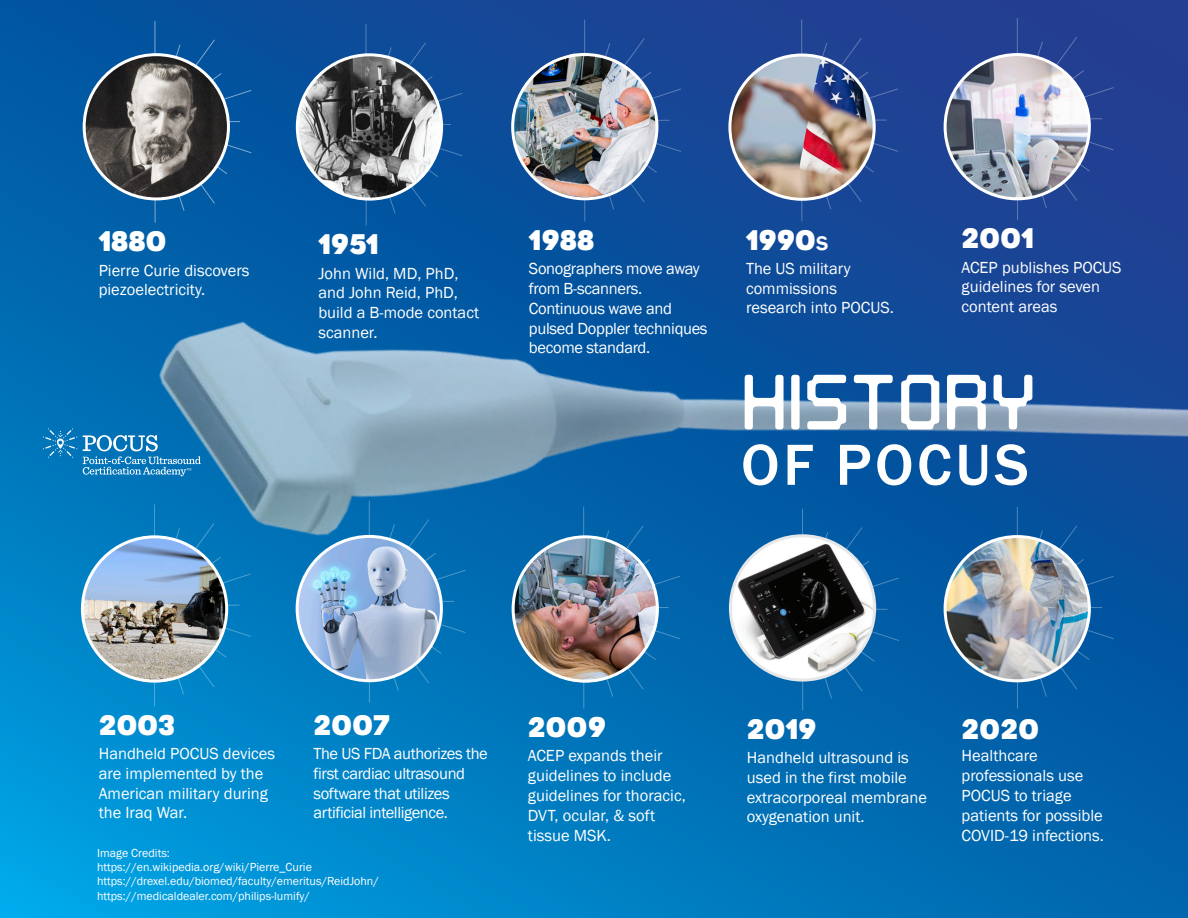
<style>
.page{position:relative;width:1188px;height:918px;background:#fff}
.page>*{position:absolute;margin:0;border:0;box-sizing:border-box;transform-origin:0 0}
.t1{font:78px "Digitaltech";letter-spacing:.05em;color:#fff}
.t2{font:500 60px "Franklin Gothic";letter-spacing:.06em;color:#fff}
.t3{font:27px "Gretaros";color:#fff}
.t4{font:16.5px/19.8px "Franklin Gothic";color:#fff}
.t5{font:16.5px/19.8px "Franklin Gothic";letter-spacing:-.02em;color:#fff}
.t6{font:16.5px/19.8px "Franklin Gothic";letter-spacing:-.025em;color:#fff}
.t7{font:12px/14.4px "Franklin Gothic";color:#fff}
.s1{font-family:"Franklin Gothic";font-weight:500}
</style>
<div class="page">
<div style="left:0;top:0;width:1188px;height:918px;background:linear-gradient(to bottom,#014f99,#00a5e5)"></div>
<img style="left:65px;top:0;width:1123px;height:918px">
<svg style="left:43px;top:428px;width:34px;height:30px"></svg>
<svg style="left:83px;top:435px;width:118px;height:41px"></svg>
<img style="left:513px;top:53px;width:144px;height:144px;border-radius:72px">
<img style="left:730px;top:55px;width:144px;height:144px;border-radius:72px">
<div style="left:511px;top:53px;width:147px;height:147px;border:3px solid #fff;border-radius:50%"></div>
<div style="left:728px;top:54px;width:148px;height:147px;border:3px solid #fff;border-radius:50%"></div>
<img style="left:82px;top:537px;width:145px;height:144px;border-radius:72px">
<img style="left:945px;top:55px;width:145px;height:144px;border-radius:72px">
<div style="left:944px;top:53px;width:147px;height:147px;border:3px solid #fff;border-radius:50%"></div>
<img style="left:297px;top:537px;width:144px;height:144px;border-radius:72px">
<div style="left:81px;top:535px;width:147px;height:148px;border:3px solid #fff;border-radius:50%"></div>
<div style="left:296px;top:535px;width:147px;height:147px;border:3px solid #fff;border-radius:50%"></div>
<img style="left:513px;top:538px;width:144px;height:144px;border-radius:72px">
<img style="left:945px;top:537px;width:145px;height:144px;border-radius:72px">
<div style="left:512px;top:535px;width:147px;height:148px;border:3px solid #fff;border-radius:50%"></div>
<div style="left:944px;top:535px;width:147px;height:147px;border:3px solid #fff;border-radius:50%"></div>
<h3 class="t3" style="left:99px;top:224px;width:69px">1880</h3>
<p class="t4" style="left:99px;top:261px;width:152px">Pierre Curie discovers piezoelectricity.</p>
<h3 class="t3" style="left:318px;top:227px;width:62px">1951</h3>
<p class="t4" style="left:318px;top:264px;width:162px">John Wild, MD, PhD, and John Reid, PhD, build a B-mode contact scanner.</p>
<h3 class="t3" style="left:529px;top:222px;width:67px">1988</h3>
<p class="t5" style="left:529px;top:259px;width:180px">Sonographers move away from B-scanners.<br>Continuous wave and pulsed Doppler techniques become standard.</p>
<h3 class="t3" style="left:746px;top:222px;width:84px">1990<span class="s1">s</span></h3>
<p class="t4" style="left:746px;top:259px;width:149px">The US military commissions research into POCUS.</p>
<h3 class="t3" style="left:962px;top:221px;width:74px">2001</h3>
<p class="t4" style="left:962px;top:258px;width:162px">ACEP publishes POCUS guidelines for seven content areas</p>
<h1 class="t1" style="left:745px;top:357px;width:293px">HISTORY</h1>
<h2 class="t2" style="left:741px;top:428px;width:289px">OF POCUS</h2>
<h3 class="t3" style="left:99px;top:707px;width:78px">2003</h3>
<p class="t4" style="left:99px;top:744px;width:178px">Handheld POCUS devices are implemented by the<br>American military during the Iraq War.</p>
<h3 class="t3" style="left:314px;top:707px;width:78px">2007</h3>
<p class="t6" style="left:314px;top:744px;width:176px">The US FDA authorizes the first cardiac ultrasound software that utilizes artificial intelligence.</p>
<p class="t7" style="left:97px;top:846px;width:283px">Image Credits: https://en.wikipedia.org/wiki/Pierre_Curie https://drexel.edu/biomed/faculty/emeritus/ReidJohn/ https://medicaldealer.com/philips-lumify/</p>
<h3 class="t3" style="left:528px;top:710px;width:80px">2009</h3>
<p class="t4" style="left:528px;top:746px;width:159px">ACEP expands their guidelines to include guidelines for thoracic,<br>DVT, ocular, &amp; soft tissue MSK.</p>
<h3 class="t3" style="left:747px;top:711px;width:71px">2019</h3>
<p class="t4" style="left:747px;top:748px;width:182px">Handheld ultrasound is used in the first mobile extracorporeal membrane oxygenation unit.</p>
<h3 class="t3" style="left:962px;top:711px;width:79px">2020</h3>
<p class="t4" style="left:962px;top:746px;width:144px">Healthcare professionals use<br>POCUS to triage patients for possible<br>COVID-19 infections.</p>
</div>
